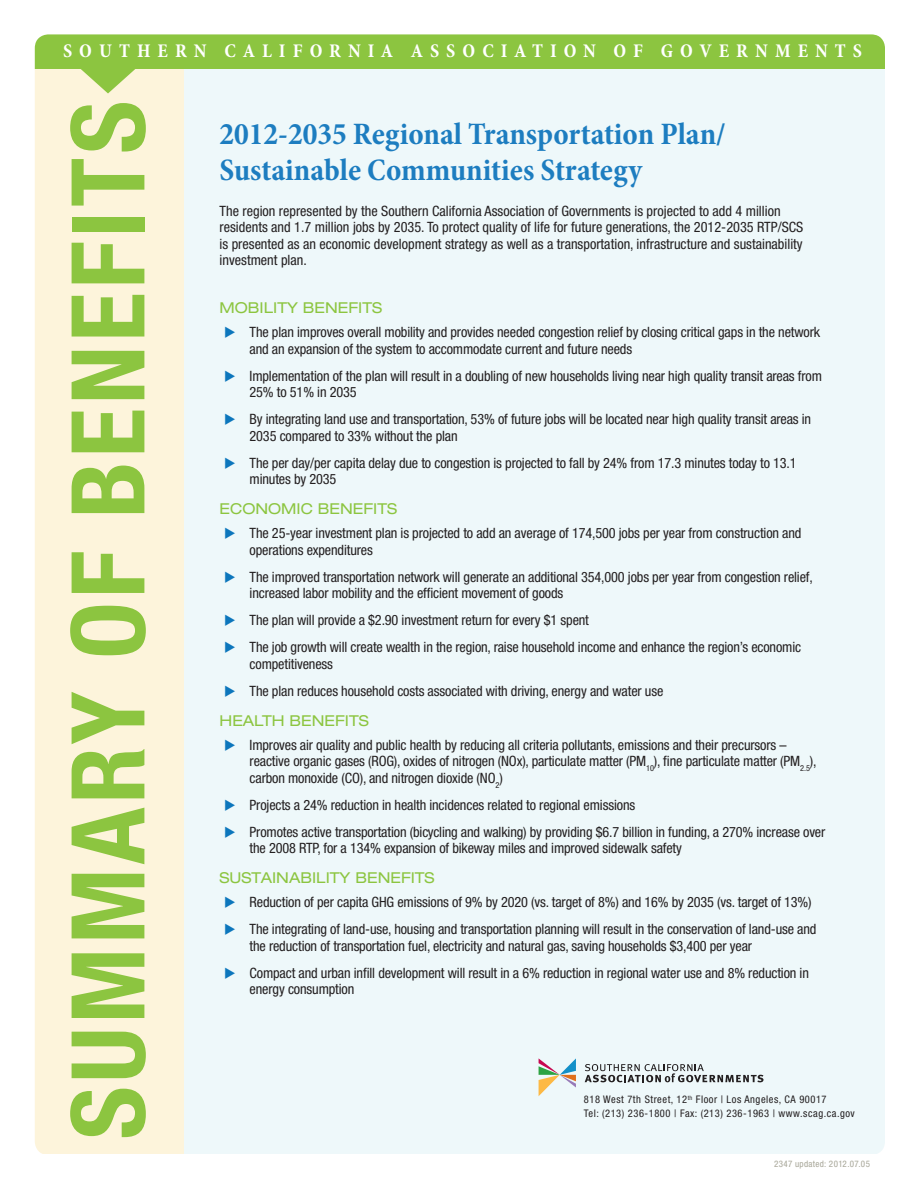
<style>
.page{position:relative;width:918px;height:1188px;background:#fff}
.page>*{position:absolute;margin:0;border:0;box-sizing:border-box;transform-origin:0 0}
.t1{font:700 condensed 102px "Helvetica Neue LT Std";letter-spacing:.04em;color:#8cc540}
.t2{font:700 condensed 31.5px/36px "Minion Pro";color:#1d7dc0}
.t3{font:700 condensed 19.5px "Minion Pro";letter-spacing:.36em;color:#fff}
.t4{font:expanded 15px "Helvetica Neue LT Std";color:#8cc540}
.t5{font:condensed 14.25px/16.5px "Helvetica Neue LT Std";letter-spacing:-.01em;color:#231f20}
.t6{font:condensed 10.5px/13.5px "Helvetica Neue LT Std";letter-spacing:.05em;color:#231f20}
.t7{font:condensed 9px "Helvetica Neue LT Std";letter-spacing:.04em;color:#a7a698}
</style>
<div class="page">
<div style="left:32px;top:35px;width:152px;height:1119px;background:#fdf4db"></div>
<div style="left:184px;top:35px;width:702px;height:1119px;background:#eef8fa"></div>
<div style="left:20px;top:34px;width:883px;height:35px;background:#8cc540"></div>
<svg style="left:81px;top:69px;width:54px;height:24px"></svg>
<svg style="left:585px;top:1064px;width:179px;height:18px"></svg>
<svg style="left:539px;top:1058px;width:37px;height:38px"></svg>
<div style="left:2px;top:1px;width:916px;height:1187px;border:33px solid #fff;border-radius:30px"></div>
<h3 class="t3" style="left:63px;top:37px;width:364px">Southern California Ass</h3>
<h3 class="t3" style="left:462px;top:37px;width:399px">oc iation of Governments</h3>
<h1 class="t1" style="left:46px;top:1139px;width:1032px;rotate:-90deg">Summary of Benefits</h1>
<h2 class="t2" style="left:220px;top:116px;width:508px">2012-2035 Regional Transportation Plan/<br>Sustainable Communities Strategy</h2>
<p class="t5" style="left:220px;top:202px;width:585px">The region represented by the Southern California Association of Governments is projected to add 4 million residents and 1.7 million jobs by 2035. To protect quality of life for future generations, the 2012-2035 RTP/SCS is presented as an economic development strategy as well as a transportation, infrastructure and sustainability investment plan.</p>
<p class="t4" style="left:220px;top:299px;width:164px">MOBILITY BENEFITS</p>
<p class="t5" style="left:250px;top:324px;width:572px">The plan improves overall mobility and provides needed congestion relief by closing critical gaps in the network and an expansion of the system to accommodate current and future needs</p>
<p class="t5" style="left:250px;top:368px;width:574px">Implementation of the plan will result in a doubling of new households living near high quality transit areas from<br>25% to 51% in 2035</p>
<p class="t5" style="left:250px;top:411px;width:563px">By integrating land use and transportation, 53% of future jobs will be located near high quality transit areas in<br>2035 compared to 33% without the plan</p>
<p class="t5" style="left:250px;top:455px;width:549px">The per day/per capita delay due to congestion is projected to fall by 24% from 17.3 minutes today to 13.1 minutes by 2035</p>
<p class="t4" style="left:220px;top:500px;width:179px">ECONOMIC BENEFITS</p>
<p class="t5" style="left:250px;top:525px;width:553px">The 25-year investment plan is projected to add an average of 174,500 jobs per year from construction and operations expenditures</p>
<p class="t5" style="left:250px;top:569px;width:565px">The improved transportation network will generate an additional 354,000 jobs per year from congestion relief, increased labor mobility and the efficient movement of goods</p>
<p class="t5" style="left:250px;top:607px;width:553px;line-height:27px">The plan will provide a $2.90 investment return for every $1 spent<br>The job growth will create wealth in the region, raise household income and enhance the region’s economic</p>
<p class="t5" style="left:250px;top:650px;width:415px;line-height:27px">competitiveness<br>The plan reduces household costs associated with driving, energy and water use</p>
<p class="t4" style="left:220px;top:711px;width:150px">HEALTH BENEFITS</p>
<p class="t5" style="left:250px;top:737px;width:569px">Improves air quality and public health by reducing all criteria pollutants, emissions and their precursors – reactive organic gases (ROG), oxides of nitrogen (NOx), particulate matter (PM<sub>10</sub>), fine particulate matter (PM<sub>2.5</sub>), carbon monoxide (CO), and nitrogen dioxide (NO<sub>2</sub>)</p>
<p class="t5" style="left:250px;top:791px;width:577px;line-height:27px">Projects a 24% reduction in health incidences related to regional emissions<br>Promotes active transportation (bicycling and walking) by providing $6.7 billion in funding, a 270% increase over</p>
<p class="t5" style="left:250px;top:840px;width:434px">the 2008 RTP, for a 134% expansion of bikeway miles and improved sidewalk safety</p>
<p class="t4" style="left:220px;top:869px;width:216px">SUSTAINABILITY BENEFITS</p>
<p class="t5" style="left:250px;top:889px;width:568px;line-height:27px">Reduction of per capita GHG emissions of 9% by 2020 (vs. target of 8%) and 16% by 2035 (vs. target of 13%)<br>The integrating of land-use, housing and transportation planning will result in the conservation of land-use and</p>
<p class="t5" style="left:250px;top:932px;width:561px;line-height:27px">the reduction of transportation fuel, electricity and natural gas, saving households $3,400 per year<br>Compact and urban infill development will result in a 6% reduction in regional water use and 8% reduction in</p>
<p class="t5" style="left:250px;top:981px;width:106px">energy consumption</p>
<p class="t6" style="left:584px;top:1093px;width:272px">818 West 7th Street, 12<sup>th</sup> Floor | Los Angeles, CA 90017<br>Tel: (213) 236-1800 | Fax: (213) 236-1963 | www.scag.ca.gov</p>
<p class="t7" style="left:774px;top:1159px;width:98px">2347 updated: 2012.07.05</p>
</div>
